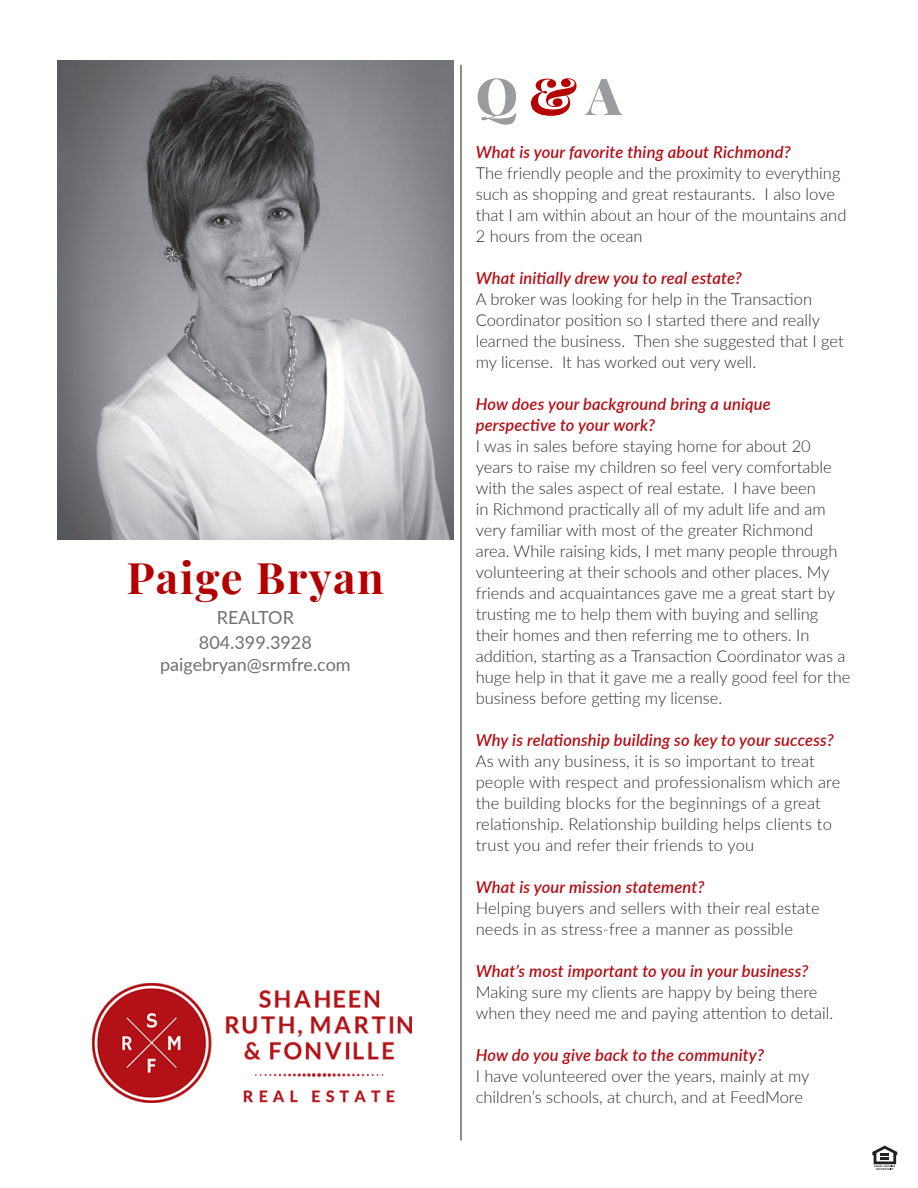
<style>
.page{position:relative;width:918px;height:1188px;background:#fff}
.page>*{position:absolute;margin:0;border:0;box-sizing:border-box;transform-origin:0 0}
.t1{font:900 51px "Playfair Display";color:#999b9e}
.t2{font:700 43.5px "Playfair Display";letter-spacing:.04em;color:#b40000}
.t3{font:18px "Lato";color:#6f7073}
.t4{font:300 16.5px/21px "Lato";color:#2d2d2d}
.t5{font:italic 600 16.5px/21px "Lato";letter-spacing:.01em;color:#b30e15}
.s1{color:#b40000}
</style>
<div class="page">
<img style="left:57px;top:61px;width:397px;height:479px">
<img style="left:93px;top:984px;width:318px;height:118px">
<hr style="left:460px;top:65px;width:2px;height:1075px;background:#696969">
<svg style="left:872px;top:1146px;width:25px;height:24px"></svg>
<p class="t2" style="left:127px;top:544px;width:259px">Paige Bryan</p>
<p class="t3" style="left:199px;top:630px;width:114px">804.399.3928</p>
<p class="t3" style="left:160px;top:651px;width:192px">paigebryan@srmfre.com</p>
<p class="t3" style="left:217px;top:604px;width:79px">REALTOR</p>
<p class="t1" style="left:476px;top:56px;width:147px">Q <span class="s1">&amp;</span> A</p>
<p class="t5" style="left:476px;top:141px;width:317px">What is your favorite thing about Richmond?</p>
<p class="t4" style="left:476px;top:162px;width:372px">The friendly people and the proximity to everything such as shopping and great restaurants. I also love that I am within about an hour of the mountains and 2 hours from the ocean</p>
<p class="t5" style="left:476px;top:267px;width:268px">What initially drew you to real estate?</p>
<p class="t4" style="left:476px;top:288px;width:370px">A broker was looking for help in the Transaction Coordinator position so I started there and really learned the business. Then she suggested that I get my license. It has worked out very well.</p>
<p class="t5" style="left:476px;top:393px;width:297px">How does your background bring a unique perspective to your work?</p>
<p class="t4" style="left:476px;top:435px;width:376px">I was in sales before staying home for about 20 years to raise my children so feel very comfortable with the sales aspect of real estate. I have been<br>in Richmond practically all of my adult life and am very familiar with most of the greater Richmond area. While raising kids, I met many people through volunteering at their schools and other places. My friends and acquaintances gave me a great start by trusting me to help them with buying and selling their homes and then referring me to others. In addition, starting as a Transaction Coordinator was a huge help in that it gave me a really good feel for the business before getting my license.</p>
<p class="t5" style="left:476px;top:729px;width:360px">Why is relationship building so key to your success?</p>
<p class="t4" style="left:476px;top:750px;width:366px">As with any business, it is so important to treat people with respect and professionalism which are the building blocks for the beginnings of a great relationship. Relationship building helps clients to trust you and refer their friends to you</p>
<p class="t5" style="left:476px;top:876px;width:230px">What is your mission statement?</p>
<p class="t4" style="left:476px;top:897px;width:345px">Helping buyers and sellers with their real estate needs in as stress-free a manner as possible</p>
<p class="t5" style="left:476px;top:960px;width:334px">What’s most important to you in your business?</p>
<p class="t4" style="left:476px;top:981px;width:359px">Making sure my clients are happy by being there when they need me and paying attention to detail.</p>
<p class="t5" style="left:476px;top:1044px;width:290px">How do you give back to the community?</p>
<p class="t4" style="left:476px;top:1065px;width:335px">I have volunteered over the years, mainly at my children’s schools, at church, and at FeedMore</p>
</div>
